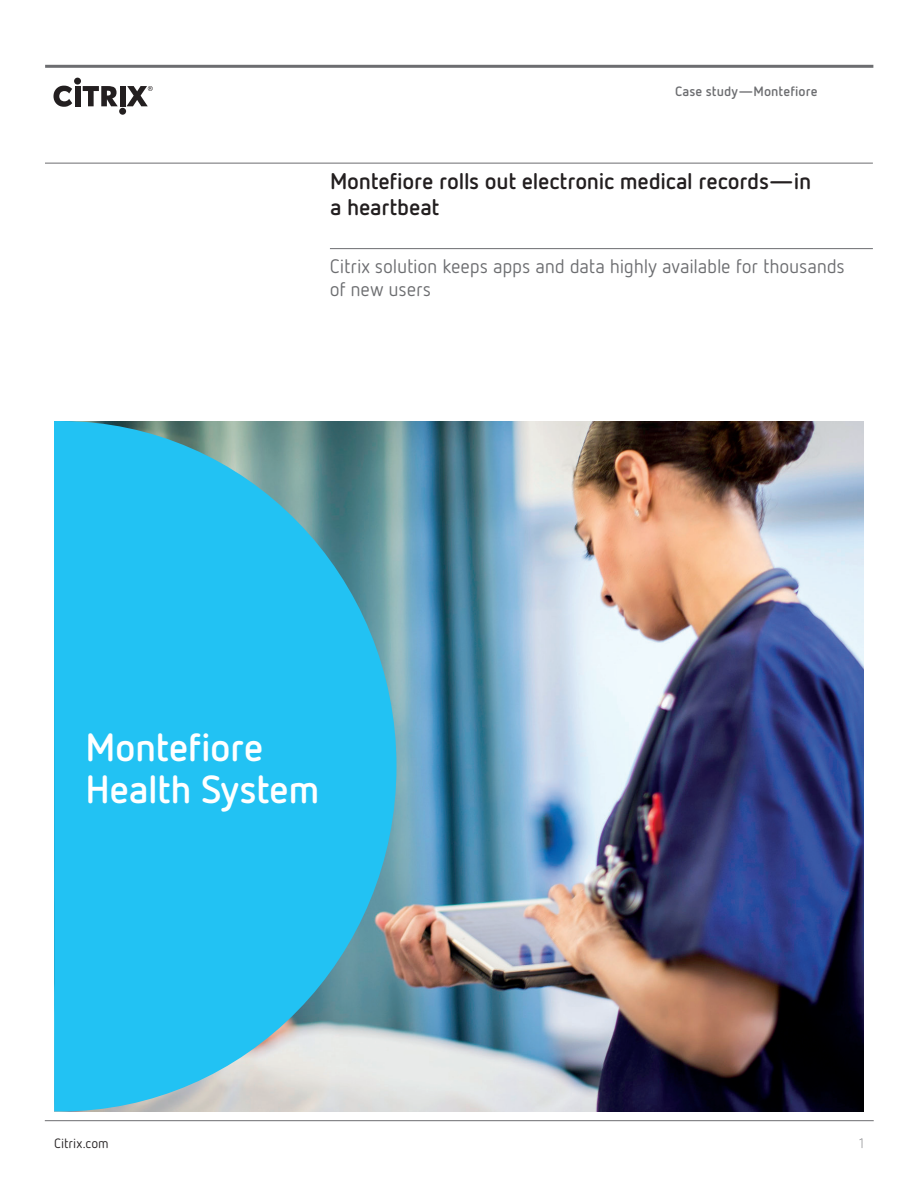
<style>
.page{position:relative;width:918px;height:1188px;background:#fff}
.page>*{position:absolute;margin:0;border:0;box-sizing:border-box;transform-origin:0 0}
.LargeIntro_-_Wht_-_2{font:700 39px/42px "Netto OT";letter-spacing:-.015em;color:#fff}
.HeadlineIntro_-_100k{font:700 22.5px/25.5px "Netto OT";letter-spacing:-.01em;color:#231f20}
.SubHeadIntro_-_70k{font:19.5px/22.5px "Netto OT";letter-spacing:-.01em;color:#6c6d70}
.t1{font:700 13.5px "Netto OT";letter-spacing:.005em;color:#6c6d70}
.t2{font:13.5px "Netto OT";letter-spacing:.01em;color:#231f20}
.t3{font:300 13.5px "Netto OT";color:#6c6d70}
</style>
<div class="page">
<hr style="left:45px;top:65px;width:828px;height:3px;background:#6c6d70">
<div style="left:74px;top:78px;width:7px;height:7px;background:#231f20;border-radius:50%"></div>
<div style="left:75px;top:86px;width:5px;height:20px;background:#231f20"></div>
<div style="left:119px;top:108px;width:7px;height:7px;background:#231f20;border-radius:50%"></div>
<div style="left:120px;top:86px;width:5px;height:20px;background:#231f20"></div>
<svg style="left:53px;top:86px;width:19px;height:21px"></svg>
<svg style="left:83px;top:86px;width:35px;height:20px"></svg>
<svg style="left:127px;top:86px;width:26px;height:20px"></svg>
<hr style="left:45px;top:1120px;width:829px;height:1px;background:#6c6d70">
<img style="left:396px;top:421px;width:468px;height:691px">
<hr style="left:45px;top:163px;width:828px;height:1px;background:#6c6d70">
<hr style="left:330px;top:248px;width:543px;height:1px;background:#6c6d70">
<svg style="left:54px;top:421px;width:342px;height:691px;background:#38bce3"></svg>
<p class="t1" style="left:675px;top:83px;width:144px">Case study—Montefiore</p>
<p class="HeadlineIntro_-_100k" style="left:330px;top:168px;width:483px">Montefiore rolls out electronic medical records—in a heartbeat</p>
<p class="SubHeadIntro_-_70k" style="left:330px;top:255px;width:517px">Citrix solution keeps apps and data highly available for thousands of new users</p>
<p class="LargeIntro_-_Wht_-_2" style="left:86px;top:725px;width:235px">Montefiore<br>Health System</p>
<p class="t2" style="left:54px;top:1135px;width:56px">Citrix.com</p>
<p class="t3" style="left:859px;top:1135px;width:6px">1</p>
</div>
